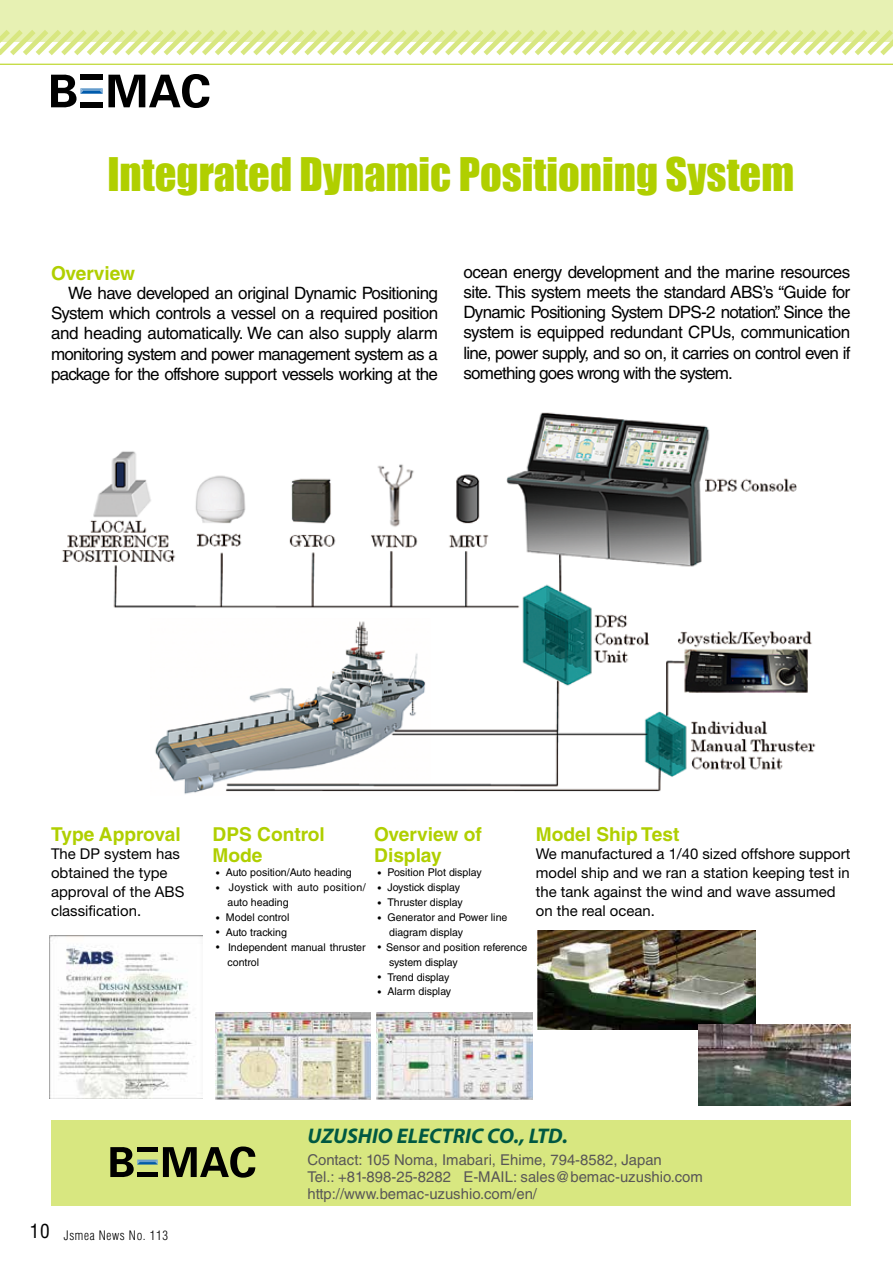
<style>
.page{position:relative;width:893px;height:1263px;background:#fff}
.page>*{position:absolute;margin:0;border:0;box-sizing:border-box;transform-origin:0 0}
.t1{font:42.45px "Impact";color:#b0cf00}
.t2{font:italic 700 21.3px "Myriad Pro";color:#005842}
.t3{font:700 19.2px/21.3px "Helvetica LT Std";color:#b0cf00}
.t4{font:16.95px/20.2px "Helvetica LT Std";letter-spacing:-.045em;color:#000;text-align:justify}
.t5{font:14.85px/19.2px "Helvetica Neue LT Std";color:#000}
.t6{font:14.85px/17px "Helvetica LT Std";color:#595757}
.t7{font:300 condensed 12.75px "Helvetica LT Std";letter-spacing:.05em;color:#000}
.t8{font:10.65px "Helvetica LT Std";color:#000}
.t9{font:10.65px "Helvetica LT Std";letter-spacing:.03em;color:#000}
.s1{font-family:"Koz Go Pro"}
.s2{font-weight:400;font-size:19.2px}
</style>
<div class="page">
<div style="left:0;top:0;width:893px;height:42px;background:#e7f1b3"></div>
<hr style="left:0;top:64px;width:893px;height:1px;background:#b0cf00">
<svg style="left:0;top:30px;width:893px;height:25px"></svg>
<svg style="left:51px;top:74px;width:158px;height:34px"></svg>
<div style="left:51px;top:1120px;width:799px;height:85px;background:#d8e780"></div>
<svg style="left:110px;top:1146px;width:145px;height:31px"></svg>
<img style="left:215px;top:1012px;width:156px;height:88px">
<img style="left:377px;top:1012px;width:155px;height:88px">
<img style="left:50px;top:935px;width:152px;height:164px">
<img style="left:538px;top:931px;width:218px;height:98px">
<img style="left:698px;top:1025px;width:152px;height:81px">
<img style="left:62px;top:412px;width:754px;height:382px">
<h1 class="t1" style="left:107px;top:142px;width:688px">Integrated Dynamic Positioning System</h1>
<p class="t3" style="left:51px;top:262px;width:86px">Overview</p>
<p class="t4" style="left:51px;top:283px;width:389px;text-indent:17px">We have developed an original Dynamic Positioning System which controls a vessel on a required position and heading automatically. We can also supply alarm monitoring system and power management system as a package for the offshore support vessels working at the</p>
<p class="t4" style="left:463px;top:262px;width:389px">ocean energy development and the marine resources site. This system meets the standard ABS’s “Guide for Dynamic Positioning System DPS-2 notation”. Since the system is equipped redundant CPUs, communication line, power supply, and so on, it carries on control even if something goes wrong with the system.</p>
<p class="t3" style="left:51px;top:823px;width:131px">Type Approval</p>
<p class="t5" style="left:51px;top:843px;width:135px">The DP system has obtained the type approval of the ABS classification.</p>
<p class="t3" style="left:213px;top:823px;width:114px">DPS Control<br>Mode</p>
<p class="t8" style="left:213px;top:866px;width:141px"><span class="s1">◦</span> Auto position/Auto heading</p>
<p class="t9" style="left:213px;top:881px;width:155px"><span class="s1">◦</span> Joystick with auto position/</p>
<p class="t8" style="left:227px;top:896px;width:63px">auto heading</p>
<p class="t8" style="left:213px;top:911px;width:78px"><span class="s1">◦</span> Model control</p>
<p class="t8" style="left:213px;top:926px;width:76px"><span class="s1">◦</span> Auto tracking</p>
<p class="t8" style="left:213px;top:941px;width:155px"><span class="s1">◦</span> Independent manual thruster</p>
<p class="t8" style="left:227px;top:956px;width:33px">control</p>
<p class="t3" style="left:374px;top:823px;width:109px">Overview of<br>Display</p>
<p class="t8" style="left:374px;top:866px;width:109px"><span class="s1">◦</span> Position Plot display</p>
<p class="t8" style="left:374px;top:881px;width:87px"><span class="s1">◦</span> Joystick display</p>
<p class="t8" style="left:374px;top:896px;width:90px"><span class="s1">◦</span> Thruster display</p>
<p class="t8" style="left:374px;top:911px;width:135px"><span class="s1">◦</span> Generator and Power line</p>
<p class="t8" style="left:389px;top:926px;width:75px">diagram display</p>
<p class="t8" style="left:374px;top:941px;width:155px"><span class="s1">◦</span>Sensor and position reference</p>
<p class="t8" style="left:389px;top:956px;width:70px">system display</p>
<p class="t8" style="left:374px;top:970px;width:77px"><span class="s1">◦</span> Trend display</p>
<p class="t8" style="left:374px;top:985px;width:79px"><span class="s1">◦</span> Alarm display</p>
<p class="t3" style="left:536px;top:823px;width:145px">Model Ship Test</p>
<p class="t5" style="left:536px;top:843px;width:316px">We manufactured a 1/40 sized offshore support model ship and we ran a station keeping test in the tank against the wind and wave assumed on the real ocean.</p>
<p class="t7" style="left:30px;top:1227px;width:140px"><span class="s2">10</span> Jsmea News No. 113</p>
<p class="t2" style="left:308px;top:1124px;width:262px">UZUSHIO ELECTRIC CO., LTD.</p>
<p class="t6" style="left:308px;top:1151px;width:397px">Contact: 105 Noma, Imabari, Ehime, 794-8582, Japan<br>Tel.: +81-898-25-8282 E-MAIL: sales@bemac-uzushio.com http://www.bemac-uzushio.com/en/</p>
</div>
